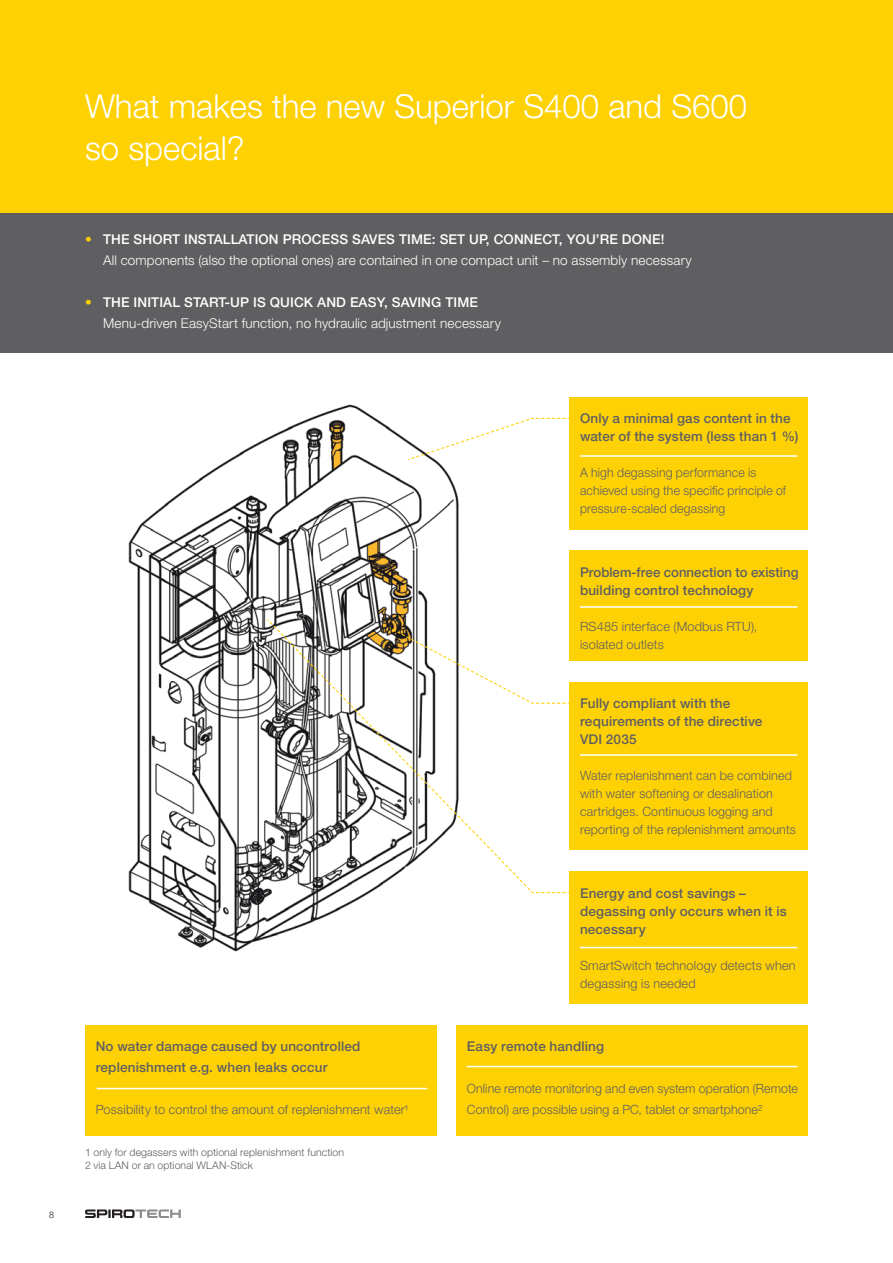
<style>
.page{position:relative;width:893px;height:1263px;background:#fff}
.page>*{position:absolute;margin:0;border:0;box-sizing:border-box;transform-origin:0 0}
.t1{font:300 33px/42px "Helvetica Neue LT Std";color:#fff}
.t2{font:500 13.5px/18px "Helvetica Neue LT Std";letter-spacing:.01em;color:#5f5f62}
.t3{font:300 13.5px/21px "Helvetica Neue LT Std";letter-spacing:.01em;color:#fff}
.t4{font:300 12.75px/18px "Helvetica Neue LT Std";letter-spacing:.01em;color:#5f5f62}
.t5{font:300 12.75px/18px "Helvetica Neue LT Std";letter-spacing:.01em;color:#5f5f62;scale:.96 1}
.t6{font:300 10.5px/12.6px "Helvetica Neue LT Std";letter-spacing:.01em;color:#5f5f62}
.t7{font:300 9px "Helvetica Neue LT Std";color:#231f20}
.s1{color:#fed105}
.s2{font-weight:500}
</style>
<div class="page">
<svg style="left:85px;top:1209px;width:96px;height:9px"></svg>
<div style="left:0;top:213px;width:893px;height:140px;background:#5f5f62"></div>
<div style="left:0;top:0;width:893px;height:213px;background:#fed105"></div>
<img style="left:128px;top:404px;width:331px;height:548px">
<svg style="left:406px;top:417px;width:163px;height:44px"></svg>
<svg style="left:266px;top:618px;width:315px;height:275px"></svg>
<div style="left:85px;top:1025px;width:352px;height:110px;background:#fed105"></div>
<div style="left:456px;top:1025px;width:352px;height:110px;background:#fed105"></div>
<div style="left:569px;top:683px;width:239px;height:167px;background:#fed105"></div>
<hr style="left:580px;top:754px;width:217px;height:2px;background:#fff">
<div style="left:569px;top:871px;width:239px;height:133px;background:#fed105"></div>
<hr style="left:580px;top:947px;width:217px;height:1px;background:#fff">
<div style="left:569px;top:550px;width:239px;height:111px;background:#fed105"></div>
<hr style="left:580px;top:606px;width:217px;height:2px;background:#fff">
<div style="left:569px;top:397px;width:239px;height:132px;background:#fed105"></div>
<hr style="left:580px;top:455px;width:217px;height:2px;background:#fff">
<hr style="left:467px;top:1066px;width:330px;height:1px;background:#fff">
<hr style="left:97px;top:1088px;width:330px;height:1px;background:#fff">
<h1 class="t1" style="left:85px;top:85px;width:664px">What makes the new Superior S400 and S600 so special?</h1>
<p class="t3" style="left:103px;top:229px;width:590px;text-indent:-18px"><span class="s1">•</span> <span class="s2">THE SHORT INSTALLATION PROCESS SAVES TIME: SET UP, CONNECT, YOU’RE DONE!<br></span>All components (also the optional ones) are contained in one compact unit – no assembly necessary</p>
<p class="t3" style="left:103px;top:292px;width:399px;text-indent:-18px"><span class="s1">•</span> <span class="s2">THE INITIAL START-UP IS QUICK AND EASY, SAVING TIME<br></span>Menu-driven EasyStart function, no hydraulic adjustment necessary</p>
<p class="t7" style="left:49px;top:1209px;width:7px">8</p>
<p class="t2" style="left:96px;top:1036px;width:266px;line-height:21px">No water damage caused by uncontrolled replenishment e.g. when leaks occur</p>
<p class="t4" style="left:96px;top:1100px;width:315px">Possibility to control the amount of replenishment water¹</p>
<p class="t6" style="left:85px;top:1146px;width:260px">1 only for degassers with optional replenishment function<br>2 via LAN or an optional WLAN-Stick</p>
<p class="t2" style="left:580px;top:409px;width:220px">Only a minimal gas content in the water of the system (less than 1 %)</p>
<p class="t5" style="left:580px;top:463px;width:216px">A high degassing performance is achieved using the specific principle of pressure-scaled degassing</p>
<p class="t2" style="left:580px;top:563px;width:220px">Problem-free connection to existing building control technology</p>
<p class="t4" style="left:580px;top:617px;width:179px">RS485 interface (Modbus RTU), isolated outlets</p>
<p class="t2" style="left:580px;top:694px;width:184px">Fully compliant with the requirements of the directive<br>VDI 2035</p>
<p class="t4" style="left:580px;top:766px;width:217px">Water replenishment can be combined with water softening or desalination cartridges. Continuous logging and reporting of the replenishment amounts</p>
<p class="t2" style="left:580px;top:884px;width:208px">Energy and cost savings – degassing only occurs when it is necessary</p>
<p class="t4" style="left:580px;top:956px;width:217px">SmartSwitch technology detects when degassing is needed</p>
<p class="t2" style="left:467px;top:1037px;width:139px">Easy remote handling</p>
<p class="t4" style="left:467px;top:1078px;width:332px;line-height:21px">Online remote monitoring and even system operation (Remote<br>Control) are possible using a PC, tablet or smartphone²</p>
</div>
